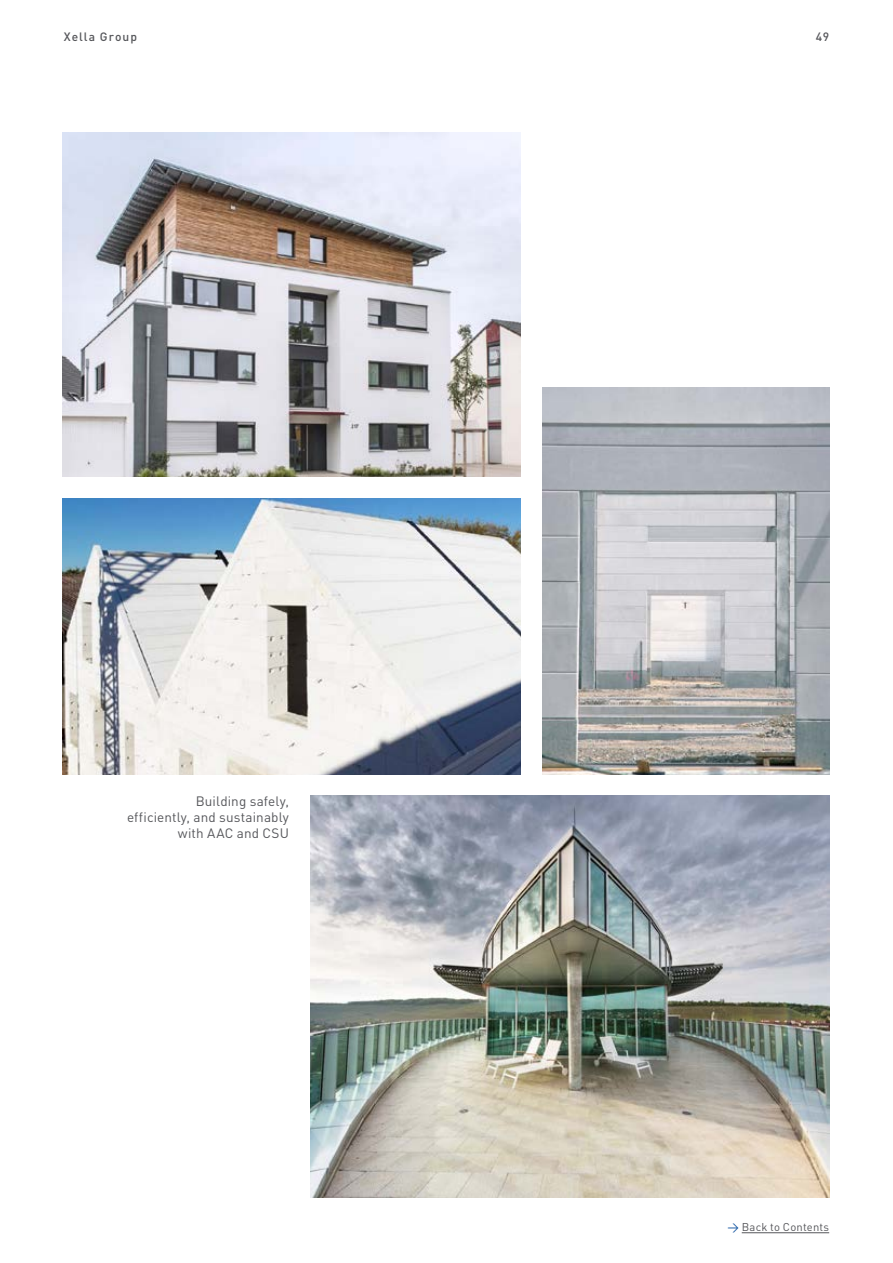
<style>
.page{position:relative;width:893px;height:1263px;background:#fff}
.page>*{position:absolute;margin:0;border:0;box-sizing:border-box;transform-origin:0 0}
.t1{font:13.5px/16.2px "DIN Pro";letter-spacing:.01em;color:#55565a;text-align:right}
.t2{font:500 12px "DIN Pro";letter-spacing:.085em;color:#55565a}
.t3{font:11.25px "DIN Pro";letter-spacing:.02em;color:#55565a}
.s1{color:#00489a}
</style>
<div class="page">
<img style="left:62px;top:498px;width:459px;height:277px">
<img style="left:542px;top:387px;width:287px;height:388px">
<img style="left:62px;top:133px;width:459px;height:344px">
<img style="left:310px;top:796px;width:519px;height:401px">
<hr style="left:742px;top:1232px;width:87px;height:1px;background:#55565a">
<p class="t2" style="left:64px;top:28px;width:75px">Xella Group</p>
<p class="t2" style="left:816px;top:28px;width:15px">49</p>
<p class="t1" style="left:127px;top:792px;width:163px">Building safely,<br>efficiently, and sustainably with AAC and CSU</p>
<p class="t3" style="left:727px;top:1218px;width:103px"><span class="s1">→</span> Back to Contents</p>
</div>
